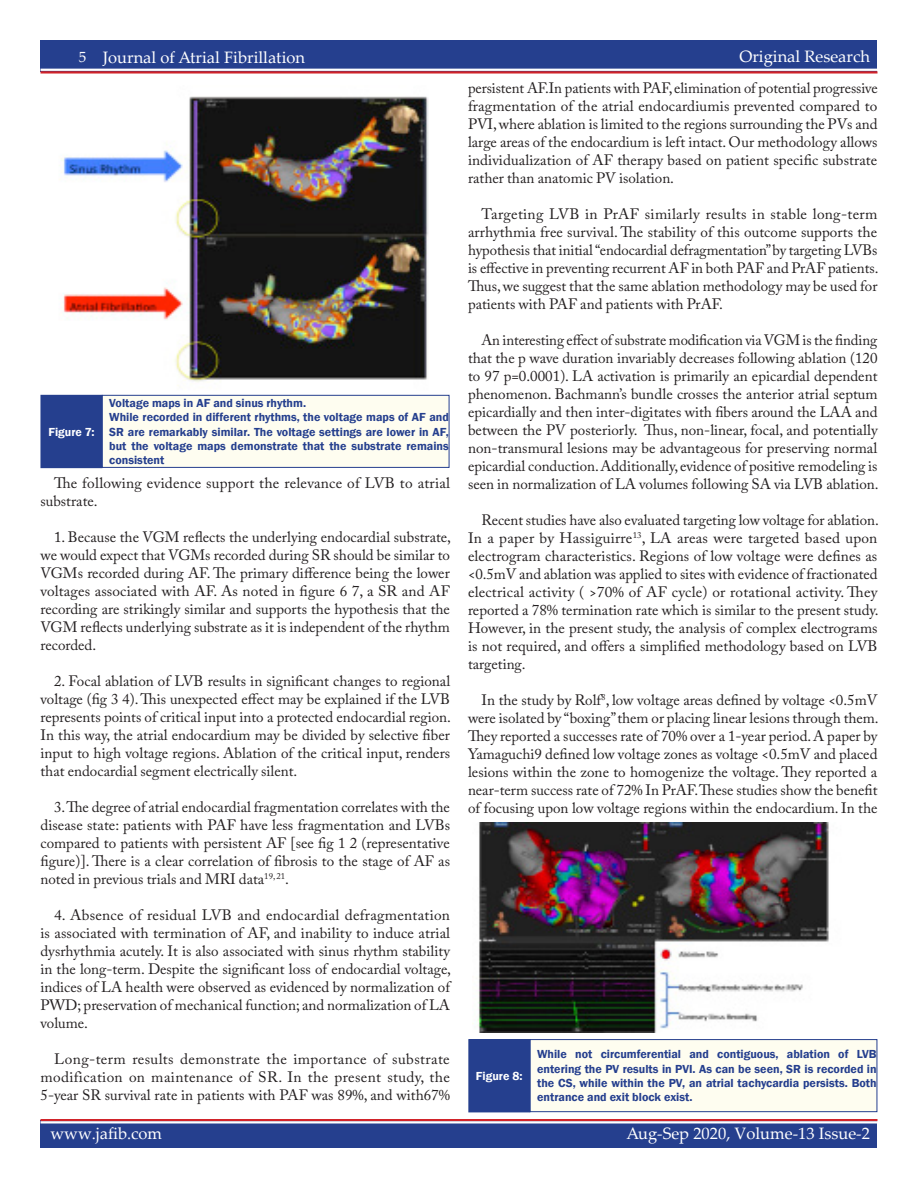
<style>
.page{position:relative;width:918px;height:1188px;background:#fff}
.page>*{position:absolute;margin:0;border:0;box-sizing:border-box;transform-origin:0 0}
.t1{font:16.5px "Palatino Linotype";color:#fff}
._10_Body_Text{font:15px/18px "Adobe Caslon Pro";color:#231f20;text-align:justify}
.Figure_Title{font:600 12px/14.4px "Franklin Gothic";color:#253f8e;text-align:justify}
.Figure{font:600 12px "Franklin Gothic";color:#fff}
</style>
<div class="page">
<div style="left:40px;top:1120px;width:838px;height:28px;background:#253f8e"></div>
<hr style="left:40px;top:1119px;width:838px;height:2px;background:#d1232a">
<hr style="left:40px;top:1121px;width:838px;height:3px;background:#fff">
<div style="left:40px;top:40px;width:838px;height:32px;background:#253f8e"></div>
<hr style="left:40px;top:71px;width:838px;height:3px;background:#d1232a">
<hr style="left:40px;top:69px;width:838px;height:2px;background:#fff">
<img style="left:59px;top:96px;width:370px;height:290px">
<div style="left:41px;top:395px;width:61px;height:73px;background:#253f8e"></div>
<div style="left:102px;top:395px;width:347px;height:72px;background:#fefdf0"></div>
<div style="left:102px;top:395px;width:347px;height:73px;border:1px solid #253f8e"></div>
<img style="left:472px;top:823px;width:357px;height:210px">
<div style="left:469px;top:1040px;width:61px;height:72px;background:#253f8e"></div>
<div style="left:469px;top:1039px;width:61px;height:73px;border:1px solid #253f8e"></div>
<div style="left:530px;top:1040px;width:347px;height:72px;background:#fefdf0"></div>
<div style="left:530px;top:1039px;width:347px;height:73px;border:1px solid #253f8e"></div>
<p class="t1" style="left:79px;top:48px;width:228px"><sup>5</sup> Journal of Atrial Fibrillation</p>
<p class="t1" style="left:739px;top:45px;width:132px">Original Research</p>
<p class="t1" style="left:746px;top:47px;width:125px">Featured Review</p>
<p class="_10_Body_Text" style="left:468px;top:79px;width:411px">persistent AF.In patients with PAF, elimination of potential progressive fragmentation of the atrial endocardiumis prevented compared to PVI, where ablation is limited to the regions surrounding the PVs and large areas of the endocardium is left intact. Our methodology allows individualization of AF therapy based on patient specific substrate rather than anatomic PV isolation.</p>
<p class="_10_Body_Text" style="left:468px;top:205px;width:412px;text-indent:14px">Targeting LVB in PrAF similarly results in stable long-term arrhythmia free survival. The stability of this outcome supports the hypothesis that initial “endocardial defragmentation” by targeting LVBs is effective in preventing recurrent AF in both PAF and PrAF patients.<br>Thus, we suggest that the same ablation methodology may be used for patients with PAF and patients with PrAF.</p>
<p class="_10_Body_Text" style="left:468px;top:331px;width:412px;text-indent:14px">An interesting effect of substrate modification via VGM is the finding that the p wave duration invariably decreases following ablation (120 to 97 p=0.0001). LA activation is primarily an epicardial dependent phenomenon. Bachmann’s bundle crosses the anterior atrial septum epicardially and then inter-digitates with fibers around the LAA and between the PV posteriorly. Thus, non-linear, focal, and potentially non-transmural lesions may be advantageous for preserving normal epicardial conduction. Additionally, evidence of positive remodeling is seen in normalization of LA volumes following SA via LVB ablation.</p>
<p class="_10_Body_Text" style="left:468px;top:511px;width:412px;text-indent:14px">Recent studies have also evaluated targeting low voltage for ablation.<br>In a paper by Hassiguirre<sup>13</sup>, LA areas were targeted based upon electrogram characteristics. Regions of low voltage were defines as &lt;0.5mV and ablation was applied to sites with evidence of fractionated electrical activity ( &gt;70% of AF cycle) or rotational activity. They reported a 78% termination rate which is similar to the present study.<br>However, in the present study, the analysis of complex electrograms is not required, and offers a simplified methodology based on LVB targeting.</p>
<p class="_10_Body_Text" style="left:468px;top:691px;width:412px;text-indent:14px">In the study by Rolf<sup>8</sup>, low voltage areas defined by voltage &lt;0.5mV were isolated by “boxing” them or placing linear lesions through them.<br>They reported a successes rate of 70% over a 1-year period. A paper by Yamaguchi9 defined low voltage zones as voltage &lt;0.5mV and placed lesions within the zone to homogenize the voltage. They reported a near-term success rate of 72% In PrAF. These studies show the benefit of focusing upon low voltage regions within the endocardium. In the</p>
<p class="Figure_Title" style="left:109px;top:396px;width:198px">Voltage maps in AF and sinus rhythm.</p>
<p class="Figure_Title" style="left:109px;top:410px;width:341px">While recorded in different rhythms, the voltage maps of AF and SR are remarkably similar. The voltage settings are lower in AF, but the voltage maps demonstrate that the substrate remains consistent</p>
<p class="Figure" style="left:48px;top:424px;width:48px">Figure 7:</p>
<p class="_10_Body_Text" style="left:40px;top:474px;width:411px;text-indent:14px">The following evidence support the relevance of LVB to atrial substrate.</p>
<p class="_10_Body_Text" style="left:40px;top:528px;width:412px;text-indent:14px">1. Because the VGM reflects the underlying endocardial substrate, we would expect that VGMs recorded during SR should be similar to VGMs recorded during AF. The primary difference being the lower voltages associated with AF. As noted in figure 6 7, a SR and AF recording are strikingly similar and supports the hypothesis that the VGM reflects underlying substrate as it is independent of the rhythm recorded.</p>
<p class="_10_Body_Text" style="left:40px;top:672px;width:412px;text-indent:14px">2. Focal ablation of LVB results in significant changes to regional voltage (fig 3 4). This unexpected effect may be explained if the LVB represents points of critical input into a protected endocardial region.<br>In this way, the atrial endocardium may be divided by selective fiber input to high voltage regions. Ablation of the critical input, renders that endocardial segment electrically silent.</p>
<p class="_10_Body_Text" style="left:40px;top:798px;width:411px;text-indent:14px">3. The degree of atrial endocardial fragmentation correlates with the disease state: patients with PAF have less fragmentation and LVBs compared to patients with persistent AF [see fig 1 2 (representative figure)]. There is a clear correlation of fibrosis to the stage of AF as noted in previous trials and MRI data<sup>19,</sup> <sup>21</sup>.</p>
<p class="_10_Body_Text" style="left:40px;top:906px;width:412px;text-indent:14px">4. Absence of residual LVB and endocardial defragmentation is associated with termination of AF, and inability to induce atrial dysrhythmia acutely. It is also associated with sinus rhythm stability in the long-term. Despite the significant loss of endocardial voltage, indices of LA health were observed as evidenced by normalization of PWD; preservation of mechanical function; and normalization of LA volume.</p>
<p class="_10_Body_Text" style="left:40px;top:1050px;width:411px;text-indent:14px">Long-term results demonstrate the importance of substrate modification on maintenance of SR. In the present study, the 5-year SR survival rate in patients with PAF was 89%, and with67%</p>
<p class="Figure_Title" style="left:537px;top:1047px;width:341px">While not circumferential and contiguous, ablation of LVB entering the PV results in PVI. As can be seen, SR is recorded in the CS, while within the PV, an atrial tachycardia persists. Both entrance and exit block exist.</p>
<p class="Figure" style="left:476px;top:1069px;width:48px">Figure 8:</p>
<p class="t1" style="left:51px;top:1122px;width:113px">www.jafib.com</p>
<p class="t1" style="left:626px;top:1122px;width:245px">Aug-Sep 2020, Volume-13 Issue-2</p>
</div>
